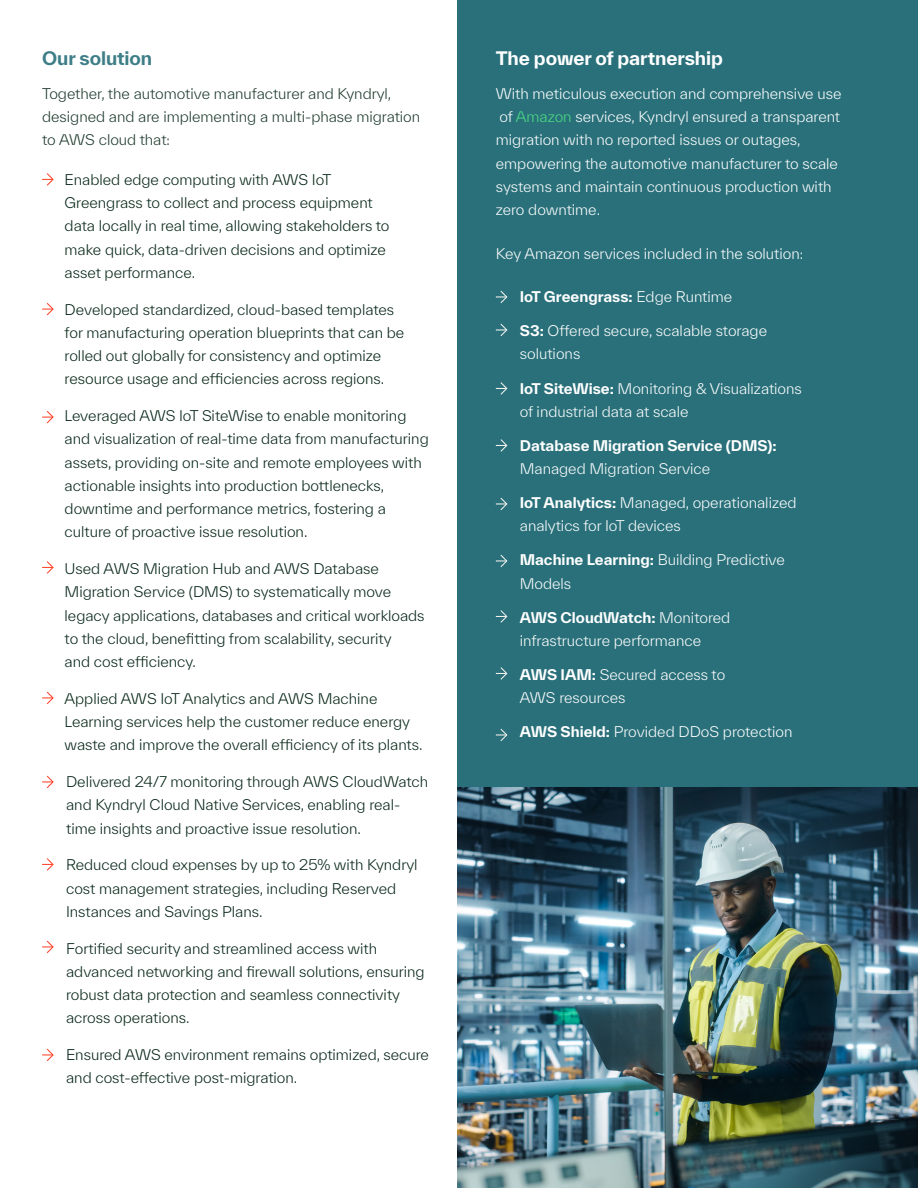
<style>
.page{position:relative;width:918px;height:1188px;background:#fff}
.page>*{position:absolute;margin:0;border:0;box-sizing:border-box;transform-origin:0 0}
.t1{font:700 18px "TWK Everett";letter-spacing:-.005em;color:#fff}
.t2{font:700 18px "TWK Everett";letter-spacing:-.005em;color:#3e7e87}
.t3{font:300 14.25px/23.2px "TWK Everett";color:#042315}
.t4{font:300 14.25px/23.2px "TWK Everett";color:#fff}
.t5{font:300 14.25px/23.2px "TWK Everett";color:#1d392c}
.t6{font:700 14.25px "TWK Everett";color:#fff}
.s1{color:#4cdd84}
.s2{font-weight:300}
.s3{font-weight:700}
</style>
<div class="page">
<div style="left:458px;top:0;width:460px;height:1188px;background:#29707a"></div>
<svg style="left:42px;top:173px;width:12px;height:13px"></svg>
<svg style="left:42px;top:303px;width:12px;height:13px"></svg>
<svg style="left:42px;top:411px;width:12px;height:13px"></svg>
<svg style="left:42px;top:561px;width:12px;height:13px"></svg>
<svg style="left:42px;top:691px;width:12px;height:13px"></svg>
<svg style="left:496px;top:290px;width:12px;height:14px"></svg>
<svg style="left:496px;top:323px;width:12px;height:14px"></svg>
<svg style="left:496px;top:439px;width:12px;height:13px"></svg>
<svg style="left:496px;top:497px;width:12px;height:14px"></svg>
<svg style="left:496px;top:554px;width:12px;height:14px"></svg>
<svg style="left:496px;top:610px;width:12px;height:13px"></svg>
<svg style="left:496px;top:667px;width:12px;height:13px"></svg>
<svg style="left:496px;top:728px;width:12px;height:14px"></svg>
<svg style="left:496px;top:382px;width:12px;height:13px"></svg>
<svg style="left:42px;top:775px;width:12px;height:13px"></svg>
<svg style="left:42px;top:858px;width:12px;height:13px"></svg>
<svg style="left:42px;top:940px;width:12px;height:13px"></svg>
<svg style="left:42px;top:1048px;width:12px;height:13px"></svg>
<img style="left:458px;top:787px;width:460px;height:401px">
<p class="t2" style="left:42px;top:45px;width:112px">Our solution</p>
<p class="t5" style="left:42px;top:82px;width:380px">Together, the automotive manufacturer and Kyndryl, designed and are implementing a multi-phase migration to AWS cloud that:</p>
<p class="t3" style="left:65px;top:168px;width:326px">Enabled edge computing with AWS IoT Greengrass to collect and process equipment data locally in real time, allowing stakeholders to make quick, data-driven decisions and optimize asset performance.</p>
<p class="t3" style="left:65px;top:298px;width:341px">Developed standardized, cloud-based templates for manufacturing operation blueprints that can be rolled out globally for consistency and optimize resource usage and efficiencies across regions.</p>
<p class="t3" style="left:65px;top:404px;width:366px">Leveraged AWS IoT SiteWise to enable monitoring and visualization of real-time data from manufacturing assets, providing on-site and remote employees with actionable insights into production bottlenecks, downtime and performance metrics, fostering a culture of proactive issue resolution.</p>
<p class="t3" style="left:65px;top:557px;width:362px">Used AWS Migration Hub and AWS Database Migration Service (DMS) to systematically move legacy applications, databases and critical workloads to the cloud, benefitting from scalability, security<br>and cost efficiency.</p>
<p class="t3" style="left:65px;top:687px;width:359px">Applied AWS IoT Analytics and AWS Machine<br>Learning services help the customer reduce energy waste and improve the overall efficiency of its plants.</p>
<p class="t3" style="left:66px;top:770px;width:364px">Delivered 24/7 monitoring through AWS CloudWatch and Kyndryl Cloud Native Services, enabling real&shy;time insights and proactive issue resolution.</p>
<p class="t3" style="left:66px;top:853px;width:353px">Reduced cloud expenses by up to 25% with Kyndryl cost management strategies, including Reserved<br>Instances and Savings Plans.</p>
<p class="t3" style="left:66px;top:937px;width:360px">Fortified security and streamlined access with advanced networking and firewall solutions, ensuring robust data protection and seamless connectivity across operations.</p>
<p class="t3" style="left:66px;top:1043px;width:364px">Ensured AWS environment remains optimized, secure and cost-effective post-migration.</p>
<p class="t1" style="left:496px;top:45px;width:229px">The power of partnership</p>
<p class="t4" style="left:496px;top:82px;width:347px">With meticulous execution and comprehensive use of <span class="s1">Amazon</span> services, Kyndryl ensured a transparent migration with no reported issues or outages, empowering the automotive manufacturer to scale systems and maintain continuous production with zero downtime.</p>
<p class="t4" style="left:496px;top:242px;width:309px">Key Amazon services included in the solution:</p>
<p class="t6" style="left:520px;top:287px;width:214px">IoT Greengrass: <span class="s2">Edge Runtime</span></p>
<p class="t4" style="left:520px;top:319px;width:249px"><span class="s3">S3:</span> Offered secure, scalable storage solutions</p>
<p class="t4" style="left:520px;top:376px;width:284px"><span class="s3">IoT SiteWise:</span> Monitoring &amp; Visualizations of industrial data at scale</p>
<p class="t6" style="left:520px;top:435px;width:258px">Database Migration Service (DMS):</p>
<p class="t4" style="left:520px;top:457px;width:192px">Managed Migration Service</p>
<p class="t4" style="left:520px;top:491px;width:278px"><span class="s3">IoT Analytics:</span> Managed, operationalized analytics for IoT devices</p>
<p class="t4" style="left:520px;top:548px;width:266px"><span class="s3">Machine Learning:</span> Building Predictive<br>Models</p>
<p class="t4" style="left:520px;top:606px;width:212px"><span class="s3">AWS CloudWatch:</span> Monitored infrastructure performance</p>
<p class="t4" style="left:520px;top:663px;width:207px"><span class="s3">AWS IAM:</span> Secured access to<br>AWS resources</p>
<p class="t4" style="left:520px;top:720px;width:274px"><span class="s3">AWS Shield:</span> Provided DDoS protection</p>
</div>
